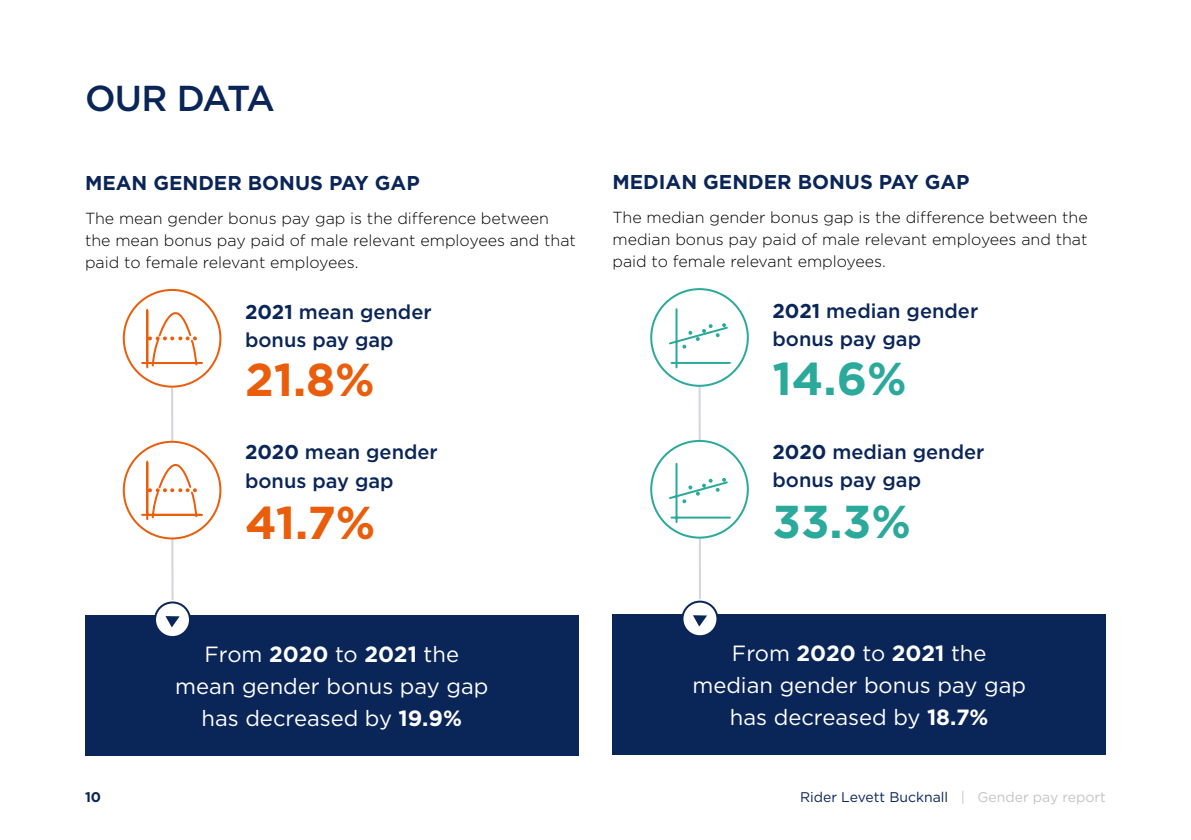
<style>
.page{position:relative;width:1191px;height:840px;background:#fff}
.page>*{position:absolute;margin:0;border:0;box-sizing:border-box;transform-origin:0 0}
.t1{font:700 46px "Gotham";color:#ea5d0a}
.t2{font:700 46px "Gotham";color:#2ba99b}
.t3{font:500 36px "Gotham";letter-spacing:-.07em;color:#0a2558}
.t4{font:22px/32px "Gotham";color:#fff;text-align:center}
.t5{font:500 20px/28px "Gotham";color:#0a2558}
.t6{font:700 20px "Gotham";color:#0a2558}
.t7{font:300 16px/22px "Gotham";color:#000}
.t8{font:14px "Gotham";color:#0a2558}
.t9{font:700 14px "Gotham";color:#0a2558}
.s1{font-weight:700}
.s2{color:#c3c5c5}
</style>
<div class="page">
<hr style="left:171px;top:352px;width:2px;height:247px;background:#d2d3e5">
<div style="left:85px;top:615px;width:493px;height:140px;background:#0a2558"></div>
<div style="left:124px;top:290px;width:96px;height:96px;background:#fff;border-radius:50%"></div>
<div style="left:123px;top:289px;width:98px;height:98px;border:2px solid #ea5d0a;border-radius:50%"></div>
<svg style="left:141px;top:309px;width:62px;height:60px"></svg>
<div style="left:155px;top:602px;width:35px;height:35px;background:#fff;border-radius:50%"></div>
<div style="left:154px;top:601px;width:37px;height:37px;border:2px solid #0a2558;border-radius:50%"></div>
<svg style="left:165px;top:616px;width:15px;height:11px"></svg>
<div style="left:124px;top:441px;width:96px;height:97px;background:#fff;border-radius:50%"></div>
<div style="left:123px;top:440px;width:98px;height:99px;border:2px solid #ea5d0a;border-radius:50%"></div>
<svg style="left:141px;top:460px;width:62px;height:61px"></svg>
<hr style="left:698px;top:351px;width:3px;height:247px;background:#d2d3e5">
<div style="left:612px;top:614px;width:494px;height:140px;background:#0a2558"></div>
<div style="left:682px;top:601px;width:35px;height:35px;background:#fff;border-radius:50%"></div>
<div style="left:681px;top:600px;width:37px;height:37px;border:2px solid #0a2558;border-radius:50%"></div>
<svg style="left:693px;top:615px;width:14px;height:11px"></svg>
<div style="left:651px;top:289px;width:97px;height:96px;background:#fff;border-radius:50%"></div>
<div style="left:650px;top:288px;width:99px;height:98px;border:2px solid #2ba99b;border-radius:50%"></div>
<div style="left:651px;top:440px;width:97px;height:97px;background:#fff;border-radius:50%"></div>
<div style="left:650px;top:439px;width:99px;height:99px;border:2px solid #2ba99b;border-radius:50%"></div>
<svg style="left:669px;top:308px;width:62px;height:61px"></svg>
<svg style="left:669px;top:463px;width:62px;height:60px"></svg>
<h2 class="t3" style="left:85px;top:83px;width:191px">OUR DATA</h2>
<p class="t6" style="left:85px;top:175px;width:336px">MEAN GENDER BONUS PAY GAP</p>
<p class="t7" style="left:85px;top:208px;width:492px">The mean gender bonus pay gap is the difference between the mean bonus pay paid of male relevant employees and that paid to female relevant employees.</p>
<p class="t5" style="left:245px;top:298px;width:188px"><span class="s1">2021</span> mean gender bonus pay gap</p>
<h1 class="t1" style="left:245px;top:361px;width:131px">21.8%</h1>
<p class="t5" style="left:245px;top:439px;width:194px"><span class="s1">2020</span> mean gender bonus pay gap</p>
<h1 class="t1" style="left:245px;top:505px;width:132px">41.7%</h1>
<p class="t6" style="left:612px;top:174px;width:358px">MEDIAN GENDER BONUS PAY GAP</p>
<p class="t7" style="left:612px;top:207px;width:477px;text-align:justify">The median gender bonus gap is the difference between the median bonus pay paid of male relevant employees and that paid to female relevant employees.</p>
<p class="t5" style="left:772px;top:297px;width:207px"><span class="s1">2021</span> median gender bonus pay gap</p>
<h1 class="t2" style="left:772px;top:361px;width:136px">14.6%</h1>
<p class="t5" style="left:772px;top:438px;width:213px"><span class="s1">2020</span> median gender bonus pay gap</p>
<h1 class="t2" style="left:772px;top:504px;width:140px">33.3%</h1>
<h3 class="t4" style="left:175px;top:638px;width:315px">From <span class="s1">2020</span> to <span class="s1">2021</span> the mean gender bonus pay gap has decreased by <span class="s1">19.9%</span></h3>
<h3 class="t4" style="left:692px;top:637px;width:335px">From <span class="s1">2020</span> to <span class="s1">2021</span> the median gender bonus pay gap has decreased by <span class="s1">18.7%</span></h3>
<p class="t9" style="left:85px;top:791px;width:18px">10</p>
<p class="t8" style="left:800px;top:790px;width:307px">Rider Levett Bucknall <span class="s2">| Gender pay report</span></p>
</div>
